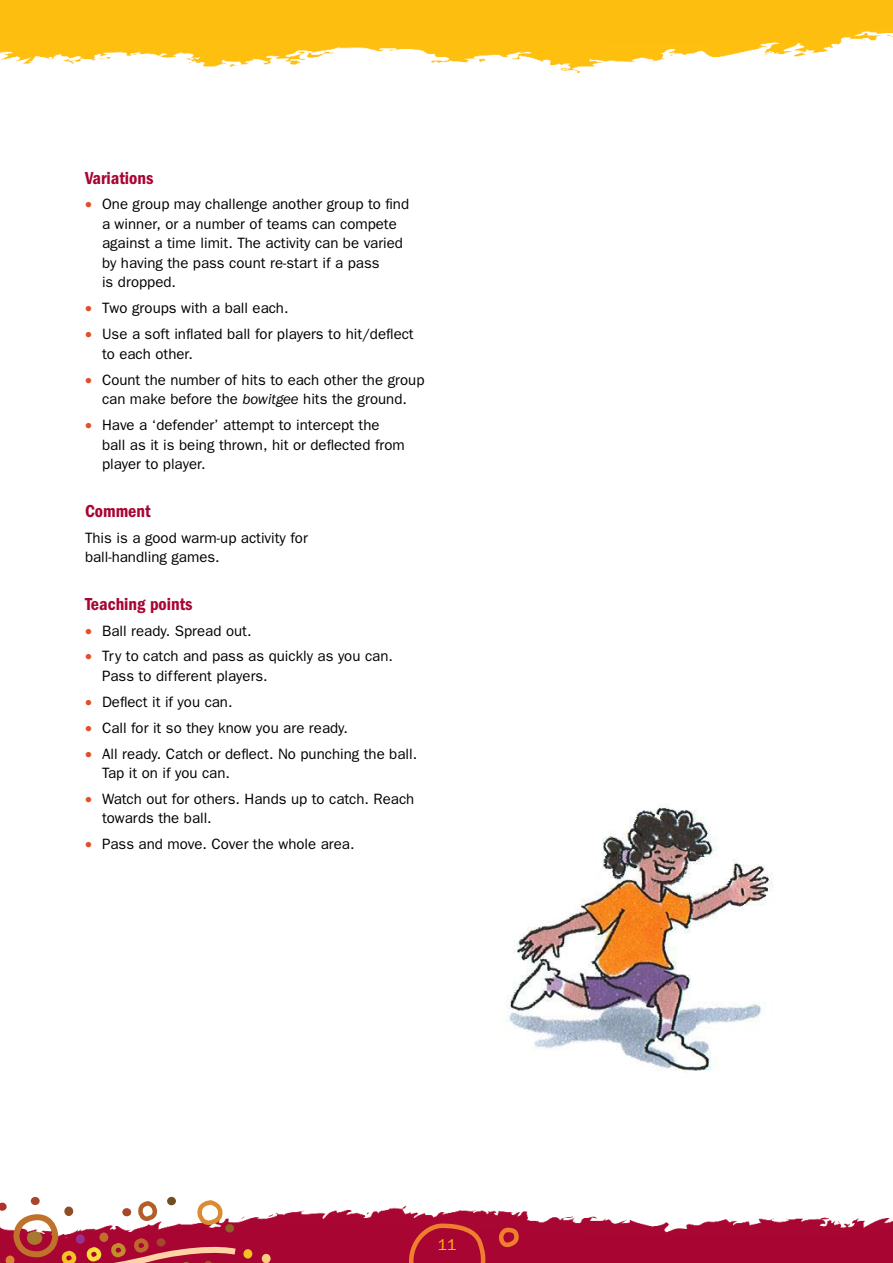
<style>
.page{position:relative;width:893px;height:1263px;background:#fff}
.page>*{position:absolute;margin:0;border:0;box-sizing:border-box;transform-origin:0 0}
.t1{font:600 condensed 18px "Franklin Gothic";color:#a90533}
.t2{font:15.75px "Franklin Gothic";color:#febe10}
.t3{font:15px/19.5px "Franklin Gothic";color:#000}
.s1{color:#e14f28}
.s2{font-style:italic}
</style>
<div class="page">
<img style="left:0;top:43px;width:841px;height:29px">
<div style="left:0;top:0;width:893px;height:43px;background:#febe10"></div>
<svg style="left:0;top:1196px;width:893px;height:67px"></svg>
<img style="left:507px;top:805px;width:266px;height:267px">
<p class="t1" style="left:85px;top:167px;width:70px">Variations</p>
<p class="t3" style="left:102px;top:194px;width:309px;text-indent:-17px"><span class="s1">•</span> One group may challenge another group to find a winner, or a number of teams can compete against a time limit. The activity can be varied by having the pass count re-start if a pass<br>is dropped.</p>
<p class="t3" style="left:85px;top:298px;width:205px"><span class="s1">•</span> Two groups with a ball each.</p>
<p class="t3" style="left:102px;top:324px;width:313px;text-indent:-17px"><span class="s1">•</span> Use a soft inflated ball for players to hit/deflect to each other.</p>
<p class="t3" style="left:85px;top:369px;width:341px;text-align:center"><span class="s1">•</span> Count the number of hits to each other the group can make before the <span class="s2">bowitgee</span> hits the ground.</p>
<p class="t3" style="left:102px;top:415px;width:304px;text-indent:-17px"><span class="s1">•</span> Have a ‘defender’ attempt to intercept the ball as it is being thrown, hit or deflected from player to player.</p>
<p class="t1" style="left:85px;top:500px;width:67px">Comment</p>
<p class="t3" style="left:85px;top:527px;width:224px">This is a good warm-up activity for ball‑handling games.</p>
<p class="t1" style="left:85px;top:593px;width:109px">Teaching points</p>
<p class="t3" style="left:85px;top:620px;width:168px"><span class="s1">•</span> Ball ready. Spread out.</p>
<p class="t3" style="left:102px;top:646px;width:292px;text-indent:-17px"><span class="s1">•</span> Try to catch and pass as quickly as you can.<br>Pass to different players.</p>
<p class="t3" style="left:85px;top:692px;width:149px"><span class="s1">•</span> Deflect it if you can.</p>
<p class="t3" style="left:85px;top:717px;width:265px"><span class="s1">•</span> Call for it so they know you are ready.</p>
<p class="t3" style="left:102px;top:743px;width:317px;text-indent:-17px"><span class="s1">•</span> All ready. Catch or deflect. No punching the ball.<br>Tap it on if you can.</p>
<p class="t3" style="left:102px;top:789px;width:314px;text-indent:-17px"><span class="s1">•</span> Watch out for others. Hands up to catch. Reach towards the ball.</p>
<p class="t3" style="left:85px;top:834px;width:271px"><span class="s1">•</span> Pass and move. Cover the whole area.</p>
<p class="t2" style="left:438px;top:1236px;width:20px">11</p>
</div>
